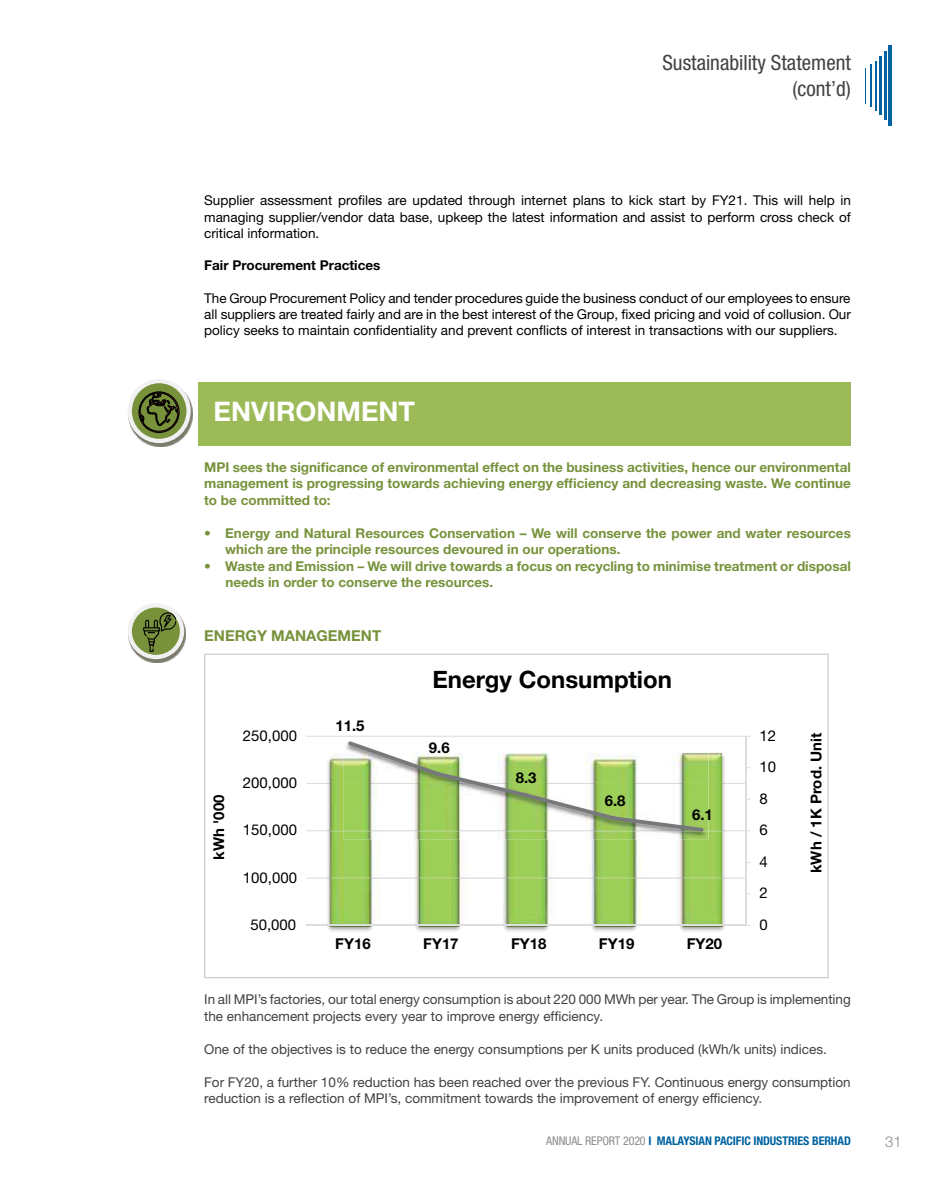
<style>
.page{position:relative;width:936px;height:1191px;background:#fff}
.page>*{position:absolute;margin:0;border:0;box-sizing:border-box;transform-origin:0 0}
.t1{font:700 27px "Helvetica Neue LT Std";color:#fff}
.t2{font:700 24px "Helvetica Neue LT Std";color:#000}
.t3{font:condensed 21px/25.2px "Helvetica Neue LT Std";color:#414042;text-align:right}
.t4{font:700 15px "Helvetica Neue LT Std";color:#000}
.t5{font:15px "Helvetica Neue LT Std";color:#000}
.t6{font:700 15px "Helvetica Neue LT Std";color:#77923b}
.t7{font:300 15px "Helvetica Neue LT Std";color:#8a8c8e}
.t8{font:13.5px/16.2px "Helvetica Neue LT Std";color:#000;text-align:justify}
.t9{font:700 13.5px/16.5px "Helvetica Neue LT Std";color:#77923b}
.t10{font:13.5px/16.5px "Helvetica Neue LT Std";color:#414042}
.t11{font:700 13.5px "Helvetica Neue LT Std";color:#000}
.t12{font:700 condensed 12px "Helvetica Neue LT Std";letter-spacing:-.01em;color:#0063a1}
.s1{font-weight:400;color:#8a8c8e}
</style>
<div class="page">
<hr style="left:874px;top:61px;width:2px;height:49px;background:#0063a1">
<hr style="left:865px;top:68px;width:1px;height:35px;background:#0063a1">
<hr style="left:879px;top:56px;width:2px;height:59px;background:#0063a1">
<hr style="left:883px;top:51px;width:3px;height:69px;background:#0063a1">
<hr style="left:888px;top:45px;width:3px;height:81px;background:#0063a1">
<hr style="left:870px;top:64px;width:1px;height:43px;background:#0063a1">
<div style="left:199px;top:382px;width:651px;height:64px;background:#9cbb58"></div>
<img style="left:129px;top:387px;width:63px;height:59px">
<svg style="left:130px;top:381px;width:58px;height:60px"></svg>
<div style="left:128px;top:379px;width:63px;height:64px;border:4px solid #f1f1f2;border-radius:50%"></div>
<svg style="left:138px;top:381px;width:42px;height:52px;background:#677540"></svg>
<img style="left:129px;top:608px;width:57px;height:54px">
<svg style="left:130px;top:605px;width:52px;height:52px"></svg>
<div style="left:128px;top:603px;width:56px;height:56px;border:4px solid #f1f1f2;border-radius:50%"></div>
<svg style="left:143px;top:612px;width:33px;height:40px"></svg>
<svg style="left:204px;top:653px;width:624px;height:325px"></svg>
<h3 class="t3" style="left:662px;top:50px;width:190px">Sustainability Statement (cont’d)</h3>
<p class="t8" style="left:204px;top:192px;width:648px">Supplier assessment profiles are updated through internet plans to kick start by FY21. This will help in managing supplier/vendor data base, upkeep the latest information and assist to perform cross check of critical information.</p>
<p class="t11" style="left:204px;top:257px;width:178px">Fair Procurement Practices</p>
<p class="t8" style="left:204px;top:289px;width:648px">The Group Procurement Policy and tender procedures guide the business conduct of our employees to ensure all suppliers are treated fairly and are in the best interest of the Group, fixed pricing and void of collusion. Our policy seeks to maintain confidentiality and prevent conflicts of interest in transactions with our suppliers.</p>
<h1 class="t1" style="left:213px;top:394px;width:203px">ENVIRONMENT</h1>
<p class="t9" style="left:204px;top:458px;width:648px;text-align:justify">MPI sees the significance of environmental effect on the business activities, hence our environmental management is progressing towards achieving energy efficiency and decreasing waste. We continue to be committed to:</p>
<p class="t9" style="left:225px;top:524px;width:627px;text-indent:-21px">• Energy and Natural Resources Conservation – We will conserve the power and water resources which are the principle resources devoured in our operations.</p>
<p class="t9" style="left:225px;top:557px;width:627px;text-indent:-21px">• Waste and Emission – We will drive towards a focus on recycling to minimise treatment or disposal needs in order to conserve the resources.</p>
<p class="t6" style="left:204px;top:626px;width:178px">ENERGY MANAGEMENT</p>
<p class="t4" style="left:209px;top:859px;width:66px;rotate:-90deg">kWh '000</p>
<p class="t5" style="left:243px;top:726px;width:55px">250,000</p>
<p class="t5" style="left:243px;top:773px;width:55px">200,000</p>
<p class="t5" style="left:243px;top:821px;width:55px">150,000</p>
<p class="t5" style="left:243px;top:868px;width:55px">100,000</p>
<p class="t5" style="left:250px;top:915px;width:47px">50,000</p>
<p class="t4" style="left:335px;top:716px;width:31px">11.5</p>
<h2 class="t2" style="left:432px;top:664px;width:241px">Energy Consumption</h2>
<p class="t4" style="left:429px;top:738px;width:22px">9.6</p>
<p class="t4" style="left:515px;top:768px;width:22px">8.3</p>
<p class="t4" style="left:604px;top:791px;width:22px">6.8</p>
<p class="t4" style="left:692px;top:805px;width:22px">6.1</p>
<p class="t4" style="left:335px;top:934px;width:37px">FY16</p>
<p class="t4" style="left:423px;top:934px;width:37px">FY17</p>
<p class="t4" style="left:511px;top:934px;width:37px">FY18</p>
<p class="t4" style="left:599px;top:934px;width:37px">FY19</p>
<p class="t4" style="left:686px;top:934px;width:37px">FY20</p>
<p class="t5" style="left:759px;top:726px;width:18px">12</p>
<p class="t5" style="left:759px;top:758px;width:18px">10</p>
<p class="t5" style="left:759px;top:789px;width:10px">8</p>
<p class="t5" style="left:759px;top:821px;width:10px">6</p>
<p class="t5" style="left:759px;top:852px;width:10px">4</p>
<p class="t5" style="left:759px;top:884px;width:10px">2</p>
<p class="t5" style="left:759px;top:915px;width:10px">0</p>
<p class="t4" style="left:806px;top:873px;width:142px;rotate:-90deg">kWh / 1K Prod. Unit</p>
<p class="t10" style="left:204px;top:991px;width:648px">In all MPI’s factories, our total energy consumption is about 220 000 MWh per year. The Group is implementing the enhancement projects every year to improve energy efficiency.</p>
<p class="t10" style="left:204px;top:1040px;width:624px">One of the objectives is to reduce the energy consumptions per K units produced (kWh/k units) indices.</p>
<p class="t10" style="left:204px;top:1073px;width:648px">For FY20, a further 10% reduction has been reached over the previous FY. Continuous energy consumption reduction is a reflection of MPI’s, commitment towards the improvement of energy efficiency.</p>
<p class="t12" style="left:546px;top:1133px;width:306px"><span class="s1">ANNUAL REPORT 2020</span> I MALAYSIAN PACIFIC INDUSTRIES BERHAD</p>
<p class="t7" style="left:885px;top:1132px;width:18px">31</p>
</div>
